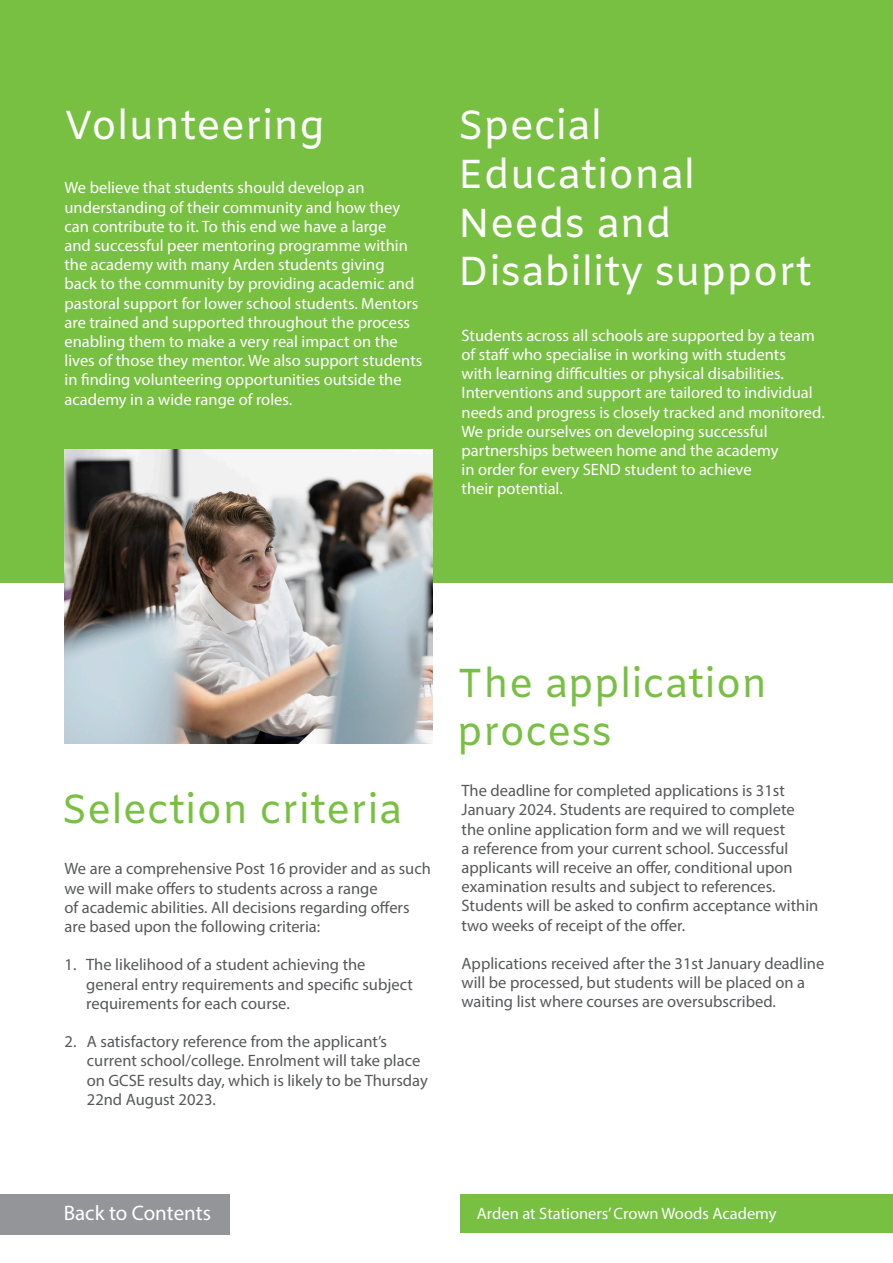
<style>
.page{position:relative;width:893px;height:1263px;background:#fff}
.page>*{position:absolute;margin:0;border:0;box-sizing:border-box;transform-origin:0 0}
.t1{font:40.5px/48.6px "Amiko";color:#fff}
.t2{font:40.5px/48.6px "Amiko";color:#78c042}
.t3{font:21px "Myriad Pro";color:#fff}
.t4{font:16.5px/19.2px "Myriad Pro";color:#57585a}
.t5{font:16.5px/19.2px "Myriad Pro";color:#fff}
.t6{font:16.5px "Myriad Hebrew";color:#fff}
</style>
<div class="page">
<div style="left:461px;top:1194px;width:432px;height:39px;background:#78c042"></div>
<div style="left:0;top:0;width:893px;height:583px;background:#78c042"></div>
<img style="left:65px;top:449px;width:367px;height:295px">
<div style="left:0;top:1194px;width:230px;height:41px;background:#939598"></div>
<p class="t1" style="left:65px;top:104px;width:262px">Volunteering</p>
<p class="t5" style="left:65px;top:178px;width:359px">We believe that students should develop an understanding of their community and how they can contribute to it. To this end we have a large<br>and successful peer mentoring programme within the academy with many Arden students giving<br>back to the community by providing academic and pastoral support for lower school students. Mentors are trained and supported throughout the process enabling them to make a very real impact on the lives of those they mentor. We also support students in finding volunteering opportunities outside the academy in a wide range of roles.</p>
<p class="t1" style="left:458px;top:104px;width:355px">Special<br>Educational<br>Needs and<br>Disability support</p>
<p class="t5" style="left:462px;top:325px;width:365px">Students across all schools are supported by a team of staff who specialise in working with students<br>with learning difficulties or physical disabilities.<br>Interventions and support are tailored to individual needs and progress is closely tracked and monitored.<br>We pride ourselves on developing successful partnerships between home and the academy<br>in order for every SEND student to achieve<br>their potential.</p>
<p class="t2" style="left:61px;top:788px;width:343px">Selection criteria</p>
<p class="t4" style="left:65px;top:859px;width:368px">We are a comprehensive Post 16 provider and as such we will make offers to students across a range</p>
<p class="t4" style="left:65px;top:897px;width:346px">of academic abilities. All decisions regarding offers are based upon the following criteria:</p>
<p class="t4" style="left:86px;top:955px;width:328px;text-indent:-22px">1. The likelihood of a student achieving the general entry requirements and specific subject requirements for each course.</p>
<p class="t4" style="left:87px;top:1032px;width:342px;text-indent:-22px">2. A satisfactory reference from the applicant’s current school/college. Enrolment will take place on GCSE results day, which is likely to be Thursday 22nd August 2023.</p>
<p class="t2" style="left:457px;top:662px;width:312px">The application process</p>
<p class="t4" style="left:462px;top:781px;width:358px">The deadline for completed applications is 31st January 2024. Students are required to complete the online application form and we will request<br>a reference from your current school. Successful applicants will receive an offer, conditional upon examination results and subject to references.<br>Students will be asked to confirm acceptance within two weeks of receipt of the offer.</p>
<p class="t4" style="left:462px;top:953px;width:364px">Applications received after the 31st January deadline will be processed, but students will be placed on a waiting list where courses are oversubscribed.</p>
<p class="t3" style="left:64px;top:1200px;width:149px">Back to Contents</p>
<p class="t6" style="left:477px;top:1204px;width:301px">Arden at Stationers’ Crown Woods Academy</p>
</div>
